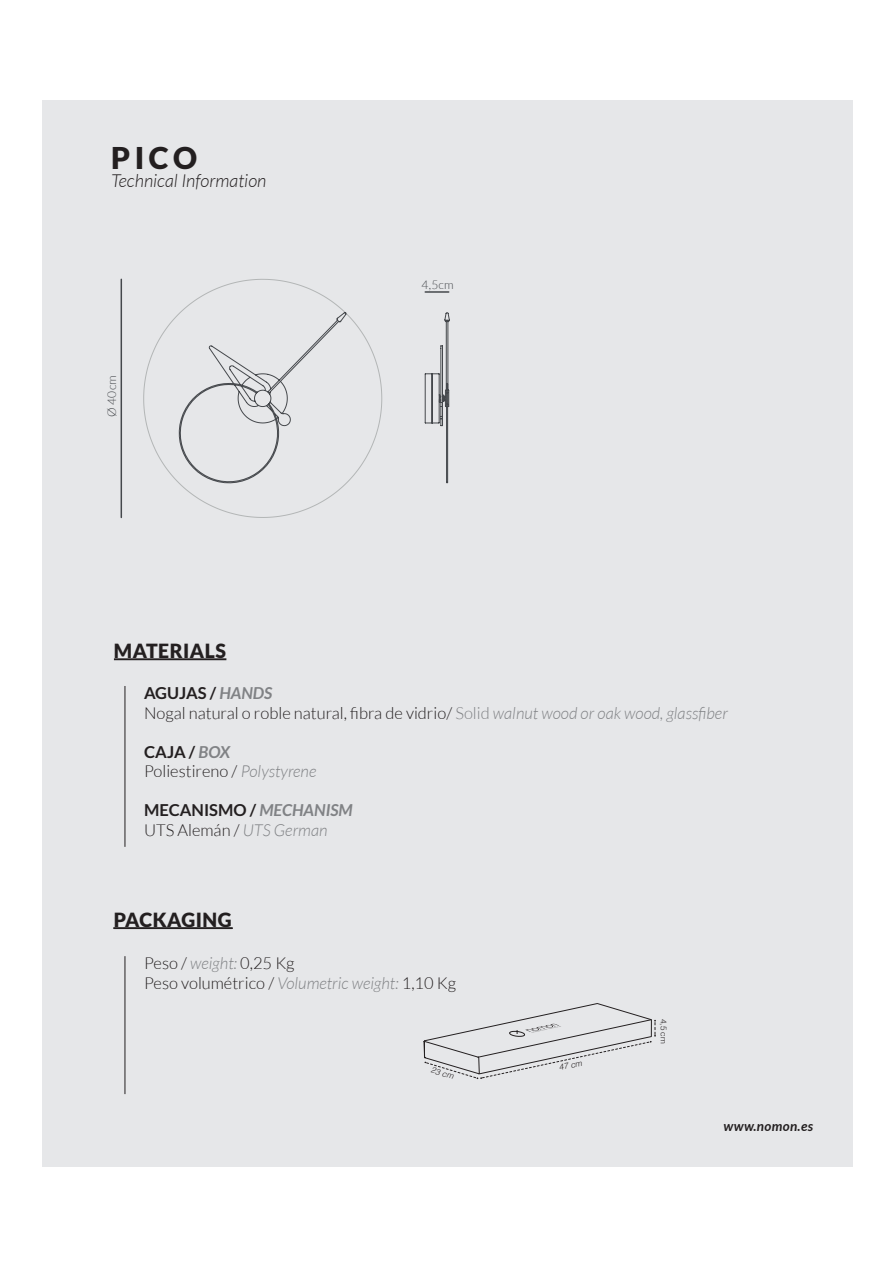
<style>
.page{position:relative;width:893px;height:1263px;background:#fff}
.page>*{position:absolute;margin:0;border:0;box-sizing:border-box;transform-origin:0 0}
.t1{font:900 30px "Lato";color:#231f20}
.t2{font:900 19.5px "Lato";letter-spacing:.025em;color:#231f20}
.t3{font:italic 300 18px "Lato";color:#231f20}
.t4{font:300 16.5px/19.5px "Lato";color:#231f20}
.t5{font:700 16.5px/19.5px "Lato";color:#231f20}
.t6{font:italic 700 13.5px "Lato";letter-spacing:.025em;color:#231f20}
.t7{font:300 12px "Lato";letter-spacing:.01em;color:#45484c}
.t8{font:italic 300 8.1px "Helvetica";color:#231f20}
.t9{font:300 8.1px "Helvetica";color:#231f20}
.s1{font-weight:700}
.s2{font-weight:700;font-style:italic;color:#808285}
.s3{color:#808285}
.s4{font-style:italic;color:#808285}
.s5{font-weight:300}
.s6{font-weight:300;font-style:italic;color:#808285}
</style>
<div class="page">
<div style="left:43px;top:100px;width:810px;height:1067px;background:#e6e7e9"></div>
<hr style="left:114px;top:658px;width:112px;height:2px;background:#231f20">
<hr style="left:125px;top:686px;width:1px;height:161px;background:#231f20">
<svg style="left:143px;top:279px;width:203px;height:239px"></svg>
<hr style="left:121px;top:279px;width:1px;height:238px;background:#45484c">
<hr style="left:425px;top:291px;width:24px;height:2px;background:#45484c">
<svg style="left:179px;top:312px;width:271px;height:172px"></svg>
<hr style="left:114px;top:927px;width:118px;height:2px;background:#231f20">
<hr style="left:125px;top:956px;width:1px;height:138px;background:#231f20">
<svg style="left:423px;top:1003px;width:233px;height:76px"></svg>
<h1 class="t1" style="left:111px;top:140px;width:87px">PICO</h1>
<p class="t3" style="left:111px;top:171px;width:157px">Technical Information</p>
<p class="t7" style="left:105px;top:417px;width:43px;rotate:-90deg">Ø 40cm</p>
<p class="t2" style="left:114px;top:640px;width:113px">MATERIALS</p>
<p class="t7" style="left:422px;top:278px;width:34px">4,5cm</p>
<p class="t4" style="left:144px;top:684px;width:585px"><span class="s1">AGUJAS /</span> <span class="s2">HANDS<br></span>Nogal natural o roble natural, fibra de vidrio/ <span class="s3">Solid</span> <span class="s4">walnut wood or oak wood, glassfiber</span></p>
<p class="t4" style="left:144px;top:742px;width:174px"><span class="s1">CAJA /</span> <span class="s2">BOX<br></span>Poliestireno / <span class="s4">Polystyrene</span></p>
<p class="t5" style="left:144px;top:800px;width:210px">MECANISMO / <span class="s4">MECHANISM<br></span><span class="s5">UTS Alemán /</span> <span class="s6">UTS German</span></p>
<p class="t2" style="left:114px;top:908px;width:119px">PACKAGING</p>
<p class="t4" style="left:144px;top:954px;width:314px">Peso / <span class="s4">weight:</span> 0,25 Kg<br>Peso volumétrico / <span class="s4">Volumetric weight:</span> 1,10 Kg</p>
<p class="t8" style="left:433px;top:1063px;width:25px;rotate:15deg">23 cm</p>
<p class="t8" style="left:558px;top:1061px;width:25px;rotate:-10deg">47 cm</p>
<p class="t9" style="left:670px;top:1019px;width:26px;rotate:90deg">4,5 cm</p>
<p class="t6" style="left:724px;top:1118px;width:91px">www.nomon.es</p>
</div>
